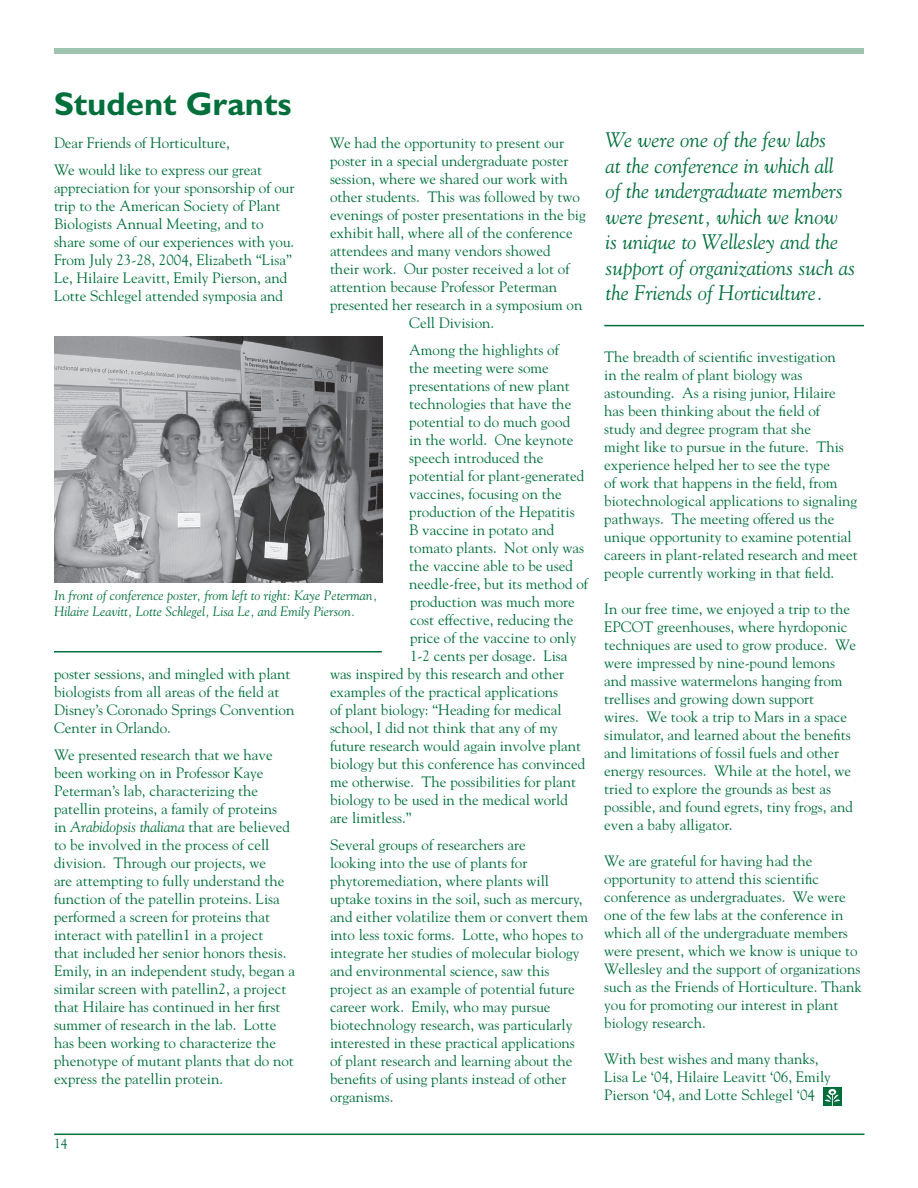
<style>
.page{position:relative;width:918px;height:1188px;background:#fff}
.page>*{position:absolute;margin:0;border:0;box-sizing:border-box;transform-origin:0 0}
.t1{font:700 33px "Gill Sans";color:#006f3c}
.t2{font:italic 21px/25.5px "Goudy";color:#006f3c}
.t3{font:15px/18px "Goudy";color:#006f3c}
.t4{font:italic 13.5px/16.2px "Goudy";color:#006f3c}
.t5{font:13.5px "Goudy";color:#006f3c}
.s1{font-style:italic}
</style>
<div class="page">
<hr style="left:54px;top:1134px;width:810px;height:1px;background:#006f3c">
<div style="left:54px;top:48px;width:810px;height:6px;background:#9ec5b1"></div>
<img style="left:54px;top:337px;width:328px;height:246px">
<hr style="left:54px;top:651px;width:328px;height:1px;background:#006f3c">
<img style="left:824px;top:1087px;width:17px;height:18px">
<hr style="left:604px;top:325px;width:260px;height:1px;background:#006f3c">
<h1 class="t1" style="left:54px;top:84px;width:239px">Student Grants</h1>
<p class="t3" style="left:54px;top:129px;width:210px;line-height:27px">Dear Friends of Horticulture,<br>We would like to express our great</p>
<p class="t3" style="left:54px;top:178px;width:242px">appreciation for your sponsorship of our trip to the American Society of Plant Biologists Annual Meeting, and to share some of our experiences with you.<br>From July 23-28, 2004, Elizabeth “Lisa” Le, Hilaire Leavitt, Emily Pierson, and Lotte Schlegel attended symposia and</p>
<p class="t3" style="left:330px;top:133px;width:236px">We had the opportunity to present our</p>
<p class="t3" style="left:330px;top:151px;width:240px">poster in a special undergraduate poster</p>
<p class="t3" style="left:330px;top:169px;width:239px">session, where we shared our work with</p>
<p class="t3" style="left:330px;top:187px;width:251px">other students. This was followed by two</p>
<p class="t3" style="left:330px;top:205px;width:257px">evenings of poster presentations in the big</p>
<p class="t3" style="left:330px;top:223px;width:244px">exhibit hall, where all of the conference</p>
<p class="t3" style="left:330px;top:241px;width:222px">attendees and many vendors showed</p>
<p class="t3" style="left:330px;top:259px;width:241px">their work. Our poster received a lot of</p>
<p class="t3" style="left:330px;top:277px;width:229px">attention because Professor Peterman</p>
<p class="t3" style="left:330px;top:295px;width:254px">presented her research in a symposium on</p>
<p class="t3" style="left:409px;top:313px;width:87px">Cell Division.</p>
<p class="t3" style="left:409px;top:340px;width:151px">Among the highlights of</p>
<p class="t3" style="left:409px;top:358px;width:141px">the meeting were some</p>
<p class="t3" style="left:409px;top:376px;width:162px">presentations of new plant</p>
<p class="t3" style="left:409px;top:394px;width:164px">technologies that have the</p>
<p class="t3" style="left:409px;top:412px;width:162px">potential to do much good</p>
<p class="t3" style="left:409px;top:430px;width:166px">in the world. One keynote</p>
<p class="t3" style="left:409px;top:448px;width:136px">speech introduced the</p>
<p class="t3" style="left:409px;top:466px;width:176px">potential for plant-generated</p>
<p class="t3" style="left:409px;top:484px;width:154px">vaccines, focusing on the</p>
<p class="t3" style="left:409px;top:502px;width:167px">production of the Hepatitis</p>
<p class="t3" style="left:409px;top:520px;width:146px">B vaccine in potato and</p>
<p class="t3" style="left:409px;top:538px;width:176px">tomato plants. Not only was</p>
<p class="t3" style="left:409px;top:556px;width:165px">the vaccine able to be used</p>
<p class="t3" style="left:409px;top:574px;width:180px">needle-free, but its method of</p>
<p class="t3" style="left:410px;top:592px;width:166px">production was much more</p>
<p class="t3" style="left:410px;top:610px;width:165px">cost effective, reducing the</p>
<p class="t3" style="left:410px;top:628px;width:168px">price of the vaccine to only</p>
<p class="t3" style="left:410px;top:646px;width:159px">1-2 cents per dosage. Lisa</p>
<p class="t3" style="left:330px;top:664px;width:236px">was inspired by this research and other</p>
<p class="t3" style="left:330px;top:682px;width:230px">examples of the practical applications</p>
<p class="t3" style="left:330px;top:700px;width:233px">of plant biology: “Heading for medical</p>
<p class="t3" style="left:330px;top:718px;width:229px">school, I did not think that any of my</p>
<p class="t3" style="left:330px;top:736px;width:253px">future research would again involve plant</p>
<p class="t3" style="left:330px;top:754px;width:257px">biology but this conference has convinced</p>
<p class="t3" style="left:330px;top:772px;width:248px">me otherwise. The possibilities for plant</p>
<p class="t3" style="left:330px;top:790px;width:239px">biology to be used in the medical world</p>
<p class="t3" style="left:330px;top:808px;width:83px">are limitless.”</p>
<p class="t3" style="left:330px;top:835px;width:260px">Several groups of researchers are<br>looking into the use of plants for phytoremediation, where plants will uptake toxins in the soil, such as mercury, and either volatilize them or convert them into less toxic forms. Lotte, who hopes to integrate her studies of molecular biology and environmental science, saw this project as an example of potential future career work. Emily, who may pursue biotechnology research, was particularly interested in these practical applications of plant research and learning about the benefits of using plants instead of other organisms.</p>
<p class="t4" style="left:54px;top:587px;width:325px">In front of conference poster, from left to right: Kaye Peterman,<br>Hilaire Leavitt, Lotte Schlegel, Lisa Le, and Emily Pierson.</p>
<p class="t3" style="left:54px;top:664px;width:242px">poster sessions, and mingled with plant biologists from all areas of the field at Disney’s Coronado Springs Convention Center in Orlando.</p>
<p class="t3" style="left:54px;top:745px;width:243px">We presented research that we have been working on in Professor Kaye Peterman’s lab, characterizing the patellin proteins, a family of proteins<br>in <span class="s1">Arabidopsis thaliana</span> that are believed to be involved in the process of cell division. Through our projects, we<br>are attempting to fully understand the function of the patellin proteins. Lisa performed a screen for proteins that interact with patellin1 in a project<br>that included her senior honors thesis.<br>Emily, in an independent study, began a similar screen with patellin2, a project that Hilaire has continued in her first summer of research in the lab. Lotte has been working to characterize the phenotype of mutant plants that do not express the patellin protein.</p>
<p class="t5" style="left:54px;top:1135px;width:15px">14</p>
<h2 class="t2" style="left:606px;top:127px;width:251px">We were one of the few labs<br>at the conference in which all<br>of the undergraduate members were present, which we know<br>is unique to Wellesley and the support of organizations such as the Friends of Horticulture.</h2>
<p class="t3" style="left:604px;top:347px;width:255px">The breadth of scientific investigation<br>in the realm of plant biology was astounding. As a rising junior, Hilaire has been thinking about the field of<br>study and degree program that she<br>might like to pursue in the future. This experience helped her to see the type<br>of work that happens in the field, from biotechnological applications to signaling pathways. The meeting offered us the unique opportunity to examine potential careers in plant-related research and meet people currently working in that field.</p>
<p class="t3" style="left:604px;top:599px;width:253px">In our free time, we enjoyed a trip to the EPCOT greenhouses, where hyrdoponic techniques are used to grow produce. We were impressed by nine-pound lemons and massive watermelons hanging from trellises and growing down support<br>wires. We took a trip to Mars in a space simulator, and learned about the benefits and limitations of fossil fuels and other energy resources. While at the hotel, we tried to explore the grounds as best as possible, and found egrets, tiny frogs, and even a baby alligator.</p>
<p class="t3" style="left:604px;top:851px;width:259px">We are grateful for having had the opportunity to attend this scientific conference as undergraduates. We were one of the few labs at the conference in which all of the undergraduate members were present, which we know is unique to Wellesley and the support of organizations such as the Friends of Horticulture. Thank you for promoting our interest in plant biology research.</p>
<p class="t3" style="left:604px;top:1049px;width:228px">With best wishes and many thanks,<br>Lisa Le ‘04, Hilaire Leavitt ‘06, Emily<br>Pierson ‘04, and Lotte Schlegel ‘04</p>
</div>
